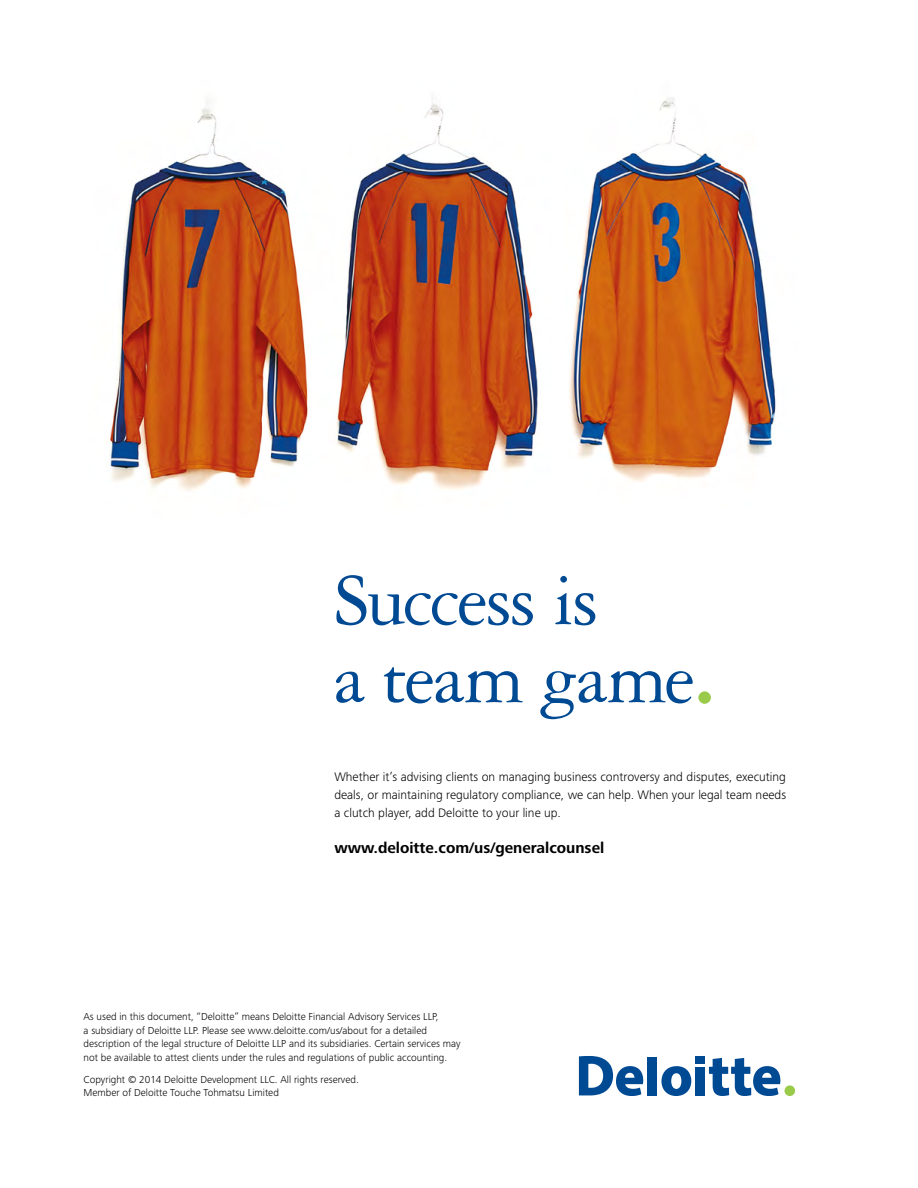
<style>
.page{position:relative;width:918px;height:1188px;background:#fff}
.page>*{position:absolute;margin:0;border:0;box-sizing:border-box;transform-origin:0 0}
.t1{font:78px/78px "Garamond 3 LT Std";letter-spacing:-.025em;color:#004a94}
.t2{font:700 15.75px "Frutiger Next Pro";color:#000}
.t3{font:300 12.75px/18px "Frutiger Next Pro";color:#000;text-align:justify}
.t4{font:300 10.5px/13.5px "Frutiger Next Pro";color:#000}
.s1{font-size:127.65px;color:#99ca49}
</style>
<div class="page">
<div style="left:648px;top:1057px;width:9px;height:38px;background:#004a94"></div>
<svg style="left:661px;top:1066px;width:30px;height:30px"></svg>
<div style="left:695px;top:1067px;width:10px;height:28px;background:#004a94"></div>
<div style="left:695px;top:1057px;width:10px;height:7px;background:#004a94"></div>
<svg style="left:709px;top:1058px;width:71px;height:38px"></svg>
<div style="left:785px;top:1085px;width:10px;height:11px;background:#99ca49;border-radius:50%"></div>
<svg style="left:579px;top:1056px;width:64px;height:40px"></svg>
<img style="left:109px;top:101px;width:429px;height:390px">
<img style="left:569px;top:98px;width:207px;height:384px">
<h1 class="t1" style="left:334px;top:562px;width:388px">Success is<br>a team game<span class="s1">.</span></h1>
<p class="t3" style="left:334px;top:768px;width:453px">Whether it’s advising clients on managing business controversy and disputes, executing deals, or maintaining regulatory compliance, we can help. When your legal team needs a clutch player, add Deloitte to your line up.</p>
<h2 class="t2" style="left:334px;top:839px;width:271px">www.deloitte.com/us/generalcounsel</h2>
<p class="t4" style="left:84px;top:1010px;width:379px">As used in this document, “Deloitte” means Deloitte Financial Advisory Services LLP,<br>a subsidiary of Deloitte LLP. Please see www.deloitte.com/us/about for a detailed description of the legal structure of Deloitte LLP and its subsidiaries. Certain services may not be available to attest clients under the rules and regulations of public accounting.</p>
<p class="t4" style="left:84px;top:1072px;width:277px">Copyright © 2014 Deloitte Development LLC. All rights reserved.<br>Member of Deloitte Touche Tohmatsu Limited</p>
</div>
